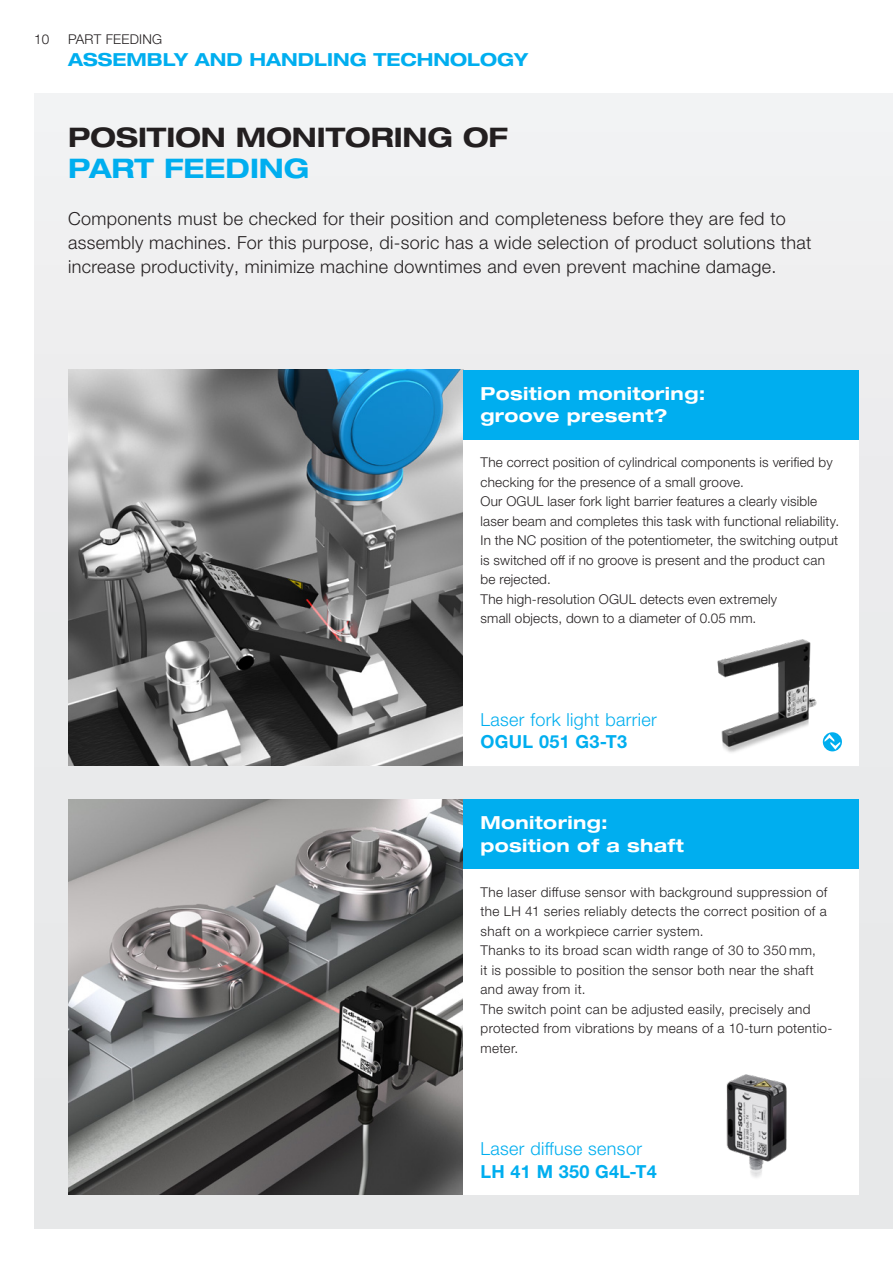
<style>
.page{position:relative;width:893px;height:1263px;background:#fff}
.page>*{position:absolute;margin:0;border:0;box-sizing:border-box;transform-origin:0 0}
.Headline_18_21_schwa{font:700 expanded 27px "Helvetica Neue LTW1 G";color:#231f20}
.Headline_18_21_cyan{font:700 expanded 27px "Helvetica Neue LTW1 G";color:#00aeef}
.Copy_12_16_schwarz{font:300 18px/24px "Helvetica Neue LTW1 G";letter-spacing:.02em;color:#231f20}
.Headline_9_15_cyan_i{font:700 expanded 18px/22.5px "Helvetica Neue LTW1 G";letter-spacing:.02em;color:#fff}
.Productgroup{font:300 18px "Helvetica Neue LTW1 G";letter-spacing:.02em;color:#00aeef}
.t1{font:700 expanded 18px "Helvetica Neue LTW1 G";color:#00aeef}
.Type{font:700 18px "Helvetica Neue LTW1 G";letter-spacing:.02em;color:#00aeef}
.Copy_9_13_schwarz{font:300 13.5px/19.5px "Helvetica Neue LTW1 G";letter-spacing:.02em;color:#231f20}
</style>
<div class="page">
<div style="left:34px;top:94px;width:859px;height:1135px;background:#efeff0"></div>
<img style="left:68px;top:370px;width:395px;height:395px">
<div style="left:463px;top:370px;width:396px;height:395px;background:#fff"></div>
<div style="left:463px;top:370px;width:396px;height:69px;background:#00aeef"></div>
<img style="left:717px;top:639px;width:118px;height:114px">
<img style="left:68px;top:799px;width:395px;height:396px">
<div style="left:463px;top:799px;width:396px;height:396px;background:#fff"></div>
<div style="left:463px;top:799px;width:396px;height:70px;background:#00aeef"></div>
<img style="left:726px;top:1074px;width:61px;height:104px">
<svg style="left:823px;top:732px;width:19px;height:19px"></svg>
<p class="Copy_9_13_schwarz" style="left:34px;top:29px;width:17px">10</p>
<p class="Copy_9_13_schwarz" style="left:68px;top:29px;width:96px">PART FEEDING</p>
<h2 class="t1" style="left:68px;top:48px;width:461px">ASSEMBLY AND HANDLING TECHNOLOGY</h2>
<p class="Headline_18_21_schwa" style="left:68px;top:120px;width:442px">POSITION MONITORING OF</p>
<p class="Headline_18_21_cyan" style="left:68px;top:151px;width:243px">PART FEEDING</p>
<p class="Copy_12_16_schwarz" style="left:68px;top:207px;width:745px">Components must be checked for their position and completeness before they are fed to assembly machines. For this purpose, di-soric has a wide selection of product solutions that increase productivity, minimize machine downtimes and even prevent machine damage.</p>
<p class="Headline_9_15_cyan_i" style="left:480px;top:381px;width:226px">Position monitoring: groove present?</p>
<p class="Copy_9_13_schwarz" style="left:480px;top:453px;width:360px">The correct position of cylindrical components is verified by checking for the presence of a small groove.<br>Our OGUL laser fork light barrier features a clearly visible laser beam and completes this task with functional reliability.<br>In the NC position of the potentiometer, the switching output is switched off if no groove is present and the product can be rejected.<br>The high-resolution OGUL detects even extremely<br>small objects, down to a diameter of 0.05 mm.</p>
<p class="Productgroup" style="left:480px;top:708px;width:178px">Laser fork light barrier</p>
<p class="Type" style="left:480px;top:731px;width:148px">OGUL 051 G3-T3</p>
<p class="Headline_9_15_cyan_i" style="left:480px;top:811px;width:205px">Monitoring: position of a shaft</p>
<p class="Copy_9_13_schwarz" style="left:480px;top:882px;width:353px">The laser diffuse sensor with background suppression of the LH 41 series reliably detects the correct position of a shaft on a workpiece carrier system.<br>Thanks to its broad scan width range of 30 to 350 mm,<br>it is possible to position the sensor both near the shaft and away from it.<br>The switch point can be adjusted easily, precisely and protected from vibrations by means of a 10-turn potentio&shy;meter.</p>
<p class="Productgroup" style="left:480px;top:1138px;width:163px">Laser diffuse sensor</p>
<p class="Type" style="left:480px;top:1160px;width:178px">LH 41 M 350 G4L-T4</p>
</div>
